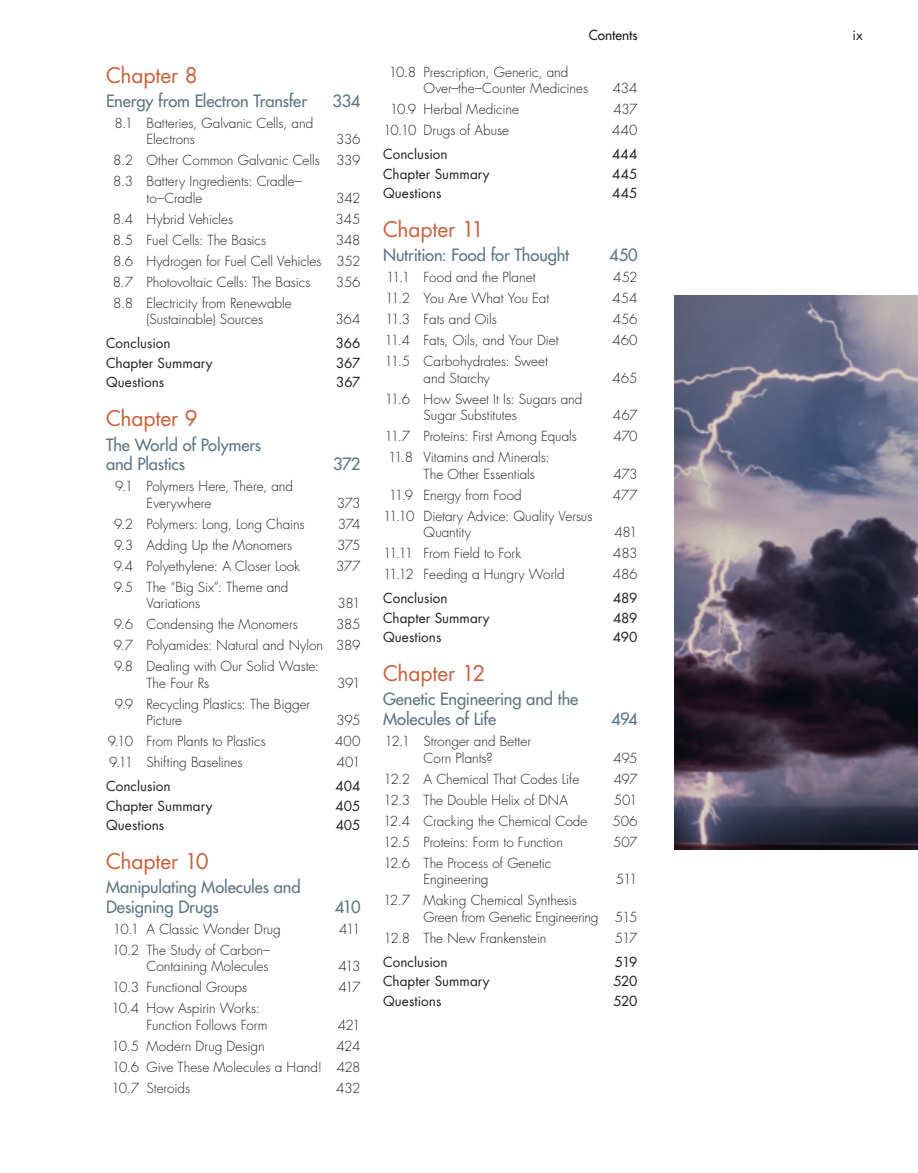
<style>
.page{position:relative;width:918px;height:1173px;background:#fff}
.page>*{position:absolute;margin:0;border:0;box-sizing:border-box;transform-origin:0 0}
.t1{font:21px "Futura Std";letter-spacing:-.01em;color:#cb5f3a}
.t2{font:500 16.5px/19.5px "Futura Std";letter-spacing:-.005em;color:#5d7682}
.t3{font:300 13.5px/16.5px "Futura Std";color:#231f20}
.t4{font:13.5px "Futura Std";color:#231f20}
.t5{font:500 13.5px "Futura Std";color:#231f20}
</style>
<div class="page">
<img style="left:674px;top:295px;width:243px;height:554px">
<h1 class="t1" style="left:106px;top:65px;width:93px">Chapter 8</h1>
<p class="t2" style="left:106px;top:92px;width:202px">Energy from Electron Transfer</p>
<p class="t2" style="left:332px;top:92px;width:29px">334</p>
<p class="t3" style="left:146px;top:115px;width:168px;text-indent:-32px">8.1 Batteries, Galvanic Cells, and<br>Electrons</p>
<p class="t3" style="left:113px;top:130px;width:249px;line-height:21px;text-align:justify;text-indent:223px">336<br>8.2 Other Common Galvanic Cells 339<br>8.3 Battery Ingredients: Cradle–</p>
<p class="t3" style="left:146px;top:190px;width:57px">to–Cradle</p>
<p class="t3" style="left:336px;top:190px;width:26px">342</p>
<p class="t3" style="left:113px;top:211px;width:122px">8.4 Hybrid Vehicles</p>
<p class="t3" style="left:335px;top:211px;width:26px">345</p>
<p class="t3" style="left:113px;top:232px;width:155px">8.5 Fuel Cells: The Basics</p>
<p class="t3" style="left:113px;top:230px;width:249px;line-height:21px;text-align:justify;text-indent:223px">348<br>8.6 Hydrogen for Fuel Cell Vehicles 352<br>8.7 Photovoltaic Cells: The Basics</p>
<p class="t3" style="left:336px;top:274px;width:26px">356</p>
<p class="t3" style="left:113px;top:295px;width:180px;text-align:center">8.8 Electricity from Renewable (Sustainable) Sources</p>
<p class="t3" style="left:335px;top:312px;width:26px">364</p>
<p class="t4" style="left:106px;top:337px;width:66px">Conclusion</p>
<p class="t4" style="left:335px;top:337px;width:26px">366</p>
<p class="t4" style="left:106px;top:356px;width:108px">Chapter Summary</p>
<p class="t4" style="left:336px;top:356px;width:26px">367</p>
<p class="t4" style="left:106px;top:376px;width:60px">Questions</p>
<p class="t4" style="left:336px;top:376px;width:26px">367</p>
<h1 class="t1" style="left:106px;top:409px;width:93px">Chapter 9</h1>
<p class="t2" style="left:106px;top:435px;width:157px">The World of Polymers and Plastics</p>
<p class="t2" style="left:333px;top:455px;width:29px">372</p>
<p class="t3" style="left:146px;top:478px;width:148px;text-indent:-31px">9.1 Polymers Here, There, and<br>Everywhere</p>
<p class="t3" style="left:336px;top:495px;width:25px">373</p>
<p class="t3" style="left:114px;top:516px;width:192px">9.2 Polymers: Long, Long Chains</p>
<p class="t3" style="left:338px;top:516px;width:24px">374</p>
<p class="t3" style="left:114px;top:537px;width:180px">9.3 Adding Up the Monomers</p>
<p class="t3" style="left:337px;top:537px;width:25px">375</p>
<p class="t3" style="left:114px;top:558px;width:188px">9.4 Polyethylene: A Closer Look</p>
<p class="t3" style="left:336px;top:558px;width:26px">377</p>
<p class="t3" style="left:146px;top:579px;width:143px;text-indent:-33px">9.5 The “Big Six”: Theme and<br>Variations</p>
<p class="t3" style="left:337px;top:595px;width:25px">381</p>
<p class="t3" style="left:114px;top:616px;width:185px">9.6 Condensing the Monomers</p>
<p class="t3" style="left:114px;top:614px;width:248px;line-height:21px;text-align:justify;text-indent:222px">385<br>9.7 Polyamides: Natural and Nylon 389<br>9.8 Dealing with Our Solid Waste:</p>
<p class="t3" style="left:146px;top:675px;width:64px">The Four Rs</p>
<p class="t3" style="left:337px;top:675px;width:25px">391</p>
<p class="t3" style="left:146px;top:696px;width:165px;text-indent:-32px">9.9 Recycling Plastics: The Bigger<br>Picture</p>
<p class="t3" style="left:336px;top:712px;width:26px">395</p>
<p class="t3" style="left:108px;top:733px;width:159px">9.10 From Plants to Plastics</p>
<p class="t3" style="left:335px;top:733px;width:27px">400</p>
<p class="t3" style="left:109px;top:754px;width:135px">9.11 Shifting Baselines</p>
<p class="t3" style="left:336px;top:754px;width:25px">401</p>
<p class="t4" style="left:106px;top:779px;width:66px">Conclusion</p>
<p class="t4" style="left:335px;top:779px;width:26px">404</p>
<p class="t4" style="left:106px;top:799px;width:108px">Chapter Summary</p>
<p class="t4" style="left:335px;top:799px;width:26px">405</p>
<p class="t4" style="left:106px;top:818px;width:60px">Questions</p>
<p class="t4" style="left:335px;top:818px;width:26px">405</p>
<h1 class="t1" style="left:106px;top:851px;width:104px">Chapter 10</h1>
<p class="t2" style="left:106px;top:878px;width:196px">Manipulating Molecules and<br>Designing Drugs</p>
<p class="t2" style="left:334px;top:897px;width:27px">410</p>
<p class="t3" style="left:113px;top:921px;width:169px">10.1 A Classic Wonder Drug</p>
<p class="t3" style="left:339px;top:921px;width:23px">411</p>
<p class="t3" style="left:112px;top:942px;width:159px;text-align:right">10.2 The Study of Carbon–<br>Containing Molecules</p>
<p class="t3" style="left:338px;top:958px;width:23px">413</p>
<p class="t3" style="left:112px;top:979px;width:137px">10.3 Functional Groups</p>
<p class="t3" style="left:338px;top:979px;width:24px">417</p>
<p class="t3" style="left:146px;top:1000px;width:122px;text-indent:-35px">10.4 How Aspirin Works:<br>Function Follows Form</p>
<p class="t3" style="left:337px;top:1017px;width:24px">421</p>
<p class="t3" style="left:111px;top:1038px;width:154px">10.5 Modern Drug Design</p>
<p class="t3" style="left:111px;top:1036px;width:250px;line-height:21px;text-align:justify;text-indent:225px">424<br>10.6 Give These Molecules a Hand! 428<br>10.7 Steroids</p>
<p class="t3" style="left:336px;top:1080px;width:26px">432</p>
<p class="t5" style="left:588px;top:29px;width:50px">Contents</p>
<p class="t4" style="left:852px;top:29px;width:12px">ix</p>
<p class="t3" style="left:423px;top:64px;width:166px;text-indent:-35px">10.8 Prescription, Generic, and<br>Over–the–Counter Medicines</p>
<p class="t3" style="left:612px;top:81px;width:26px">434</p>
<p class="t3" style="left:389px;top:102px;width:131px">10.9 Herbal Medicine</p>
<p class="t3" style="left:613px;top:102px;width:26px">437</p>
<p class="t3" style="left:383px;top:123px;width:127px">10.10 Drugs of Abuse</p>
<p class="t3" style="left:612px;top:123px;width:27px">440</p>
<p class="t4" style="left:383px;top:148px;width:66px">Conclusion</p>
<p class="t4" style="left:611px;top:148px;width:27px">444</p>
<p class="t4" style="left:383px;top:167px;width:108px">Chapter Summary</p>
<p class="t4" style="left:611px;top:167px;width:27px">445</p>
<p class="t4" style="left:383px;top:187px;width:60px">Questions</p>
<p class="t4" style="left:611px;top:187px;width:27px">445</p>
<h1 class="t1" style="left:383px;top:219px;width:102px">Chapter 11</h1>
<p class="t2" style="left:383px;top:246px;width:187px">Nutrition: Food for Thought</p>
<p class="t2" style="left:609px;top:246px;width:30px">450</p>
<p class="t3" style="left:386px;top:270px;width:151px">11.1 Food and the Planet</p>
<p class="t3" style="left:613px;top:270px;width:26px">452</p>
<p class="t3" style="left:385px;top:291px;width:165px">11.2 You Are What You Eat</p>
<p class="t3" style="left:612px;top:291px;width:26px">454</p>
<p class="t3" style="left:385px;top:312px;width:113px">11.3 Fats and Oils</p>
<p class="t3" style="left:612px;top:312px;width:26px">456</p>
<p class="t3" style="left:384px;top:333px;width:175px">11.4 Fats, Oils, and Your Diet</p>
<p class="t3" style="left:612px;top:333px;width:27px">460</p>
<p class="t3" style="left:423px;top:354px;width:126px;text-indent:-39px">11.5 Carbohydrates: Sweet and Starchy</p>
<p class="t3" style="left:612px;top:370px;width:27px">465</p>
<p class="t3" style="left:423px;top:391px;width:160px;text-indent:-39px">11.6 How Sweet It Is: Sugars and<br>Sugar Substitutes</p>
<p class="t3" style="left:612px;top:408px;width:26px">467</p>
<p class="t3" style="left:384px;top:429px;width:194px">11.7 Proteins: First Among Equals</p>
<p class="t3" style="left:613px;top:429px;width:26px">470</p>
<p class="t3" style="left:423px;top:450px;width:127px;text-indent:-36px">11.8 Vitamins and Minerals:<br>The Other Essentials</p>
<p class="t3" style="left:613px;top:466px;width:26px">473</p>
<p class="t3" style="left:388px;top:487px;width:134px">11.9 Energy from Food</p>
<p class="t3" style="left:612px;top:487px;width:26px">477</p>
<p class="t3" style="left:423px;top:508px;width:170px;text-indent:-40px">11.10 Dietary Advice: Quality Versus<br>Quantity</p>
<p class="t3" style="left:614px;top:525px;width:25px">481</p>
<p class="t3" style="left:383px;top:546px;width:139px">11.11 From Field to Fork</p>
<p class="t3" style="left:613px;top:546px;width:26px">483</p>
<p class="t3" style="left:383px;top:567px;width:183px">11.12 Feeding a Hungry World</p>
<p class="t3" style="left:612px;top:567px;width:26px">486</p>
<p class="t4" style="left:383px;top:592px;width:66px">Conclusion</p>
<p class="t4" style="left:612px;top:592px;width:26px">489</p>
<p class="t4" style="left:383px;top:611px;width:108px">Chapter Summary</p>
<p class="t4" style="left:612px;top:611px;width:26px">489</p>
<p class="t4" style="left:383px;top:631px;width:60px">Questions</p>
<p class="t4" style="left:612px;top:631px;width:26px">490</p>
<h1 class="t1" style="left:383px;top:663px;width:104px">Chapter 12</h1>
<p class="t2" style="left:383px;top:690px;width:197px">Genetic Engineering and the<br>Molecules of Life</p>
<p class="t2" style="left:611px;top:710px;width:28px">494</p>
<p class="t3" style="left:384px;top:733px;width:148px;text-align:center">12.1 Stronger and Better<br>Corn Plants?</p>
<p class="t3" style="left:613px;top:750px;width:25px">495</p>
<p class="t3" style="left:383px;top:771px;width:197px">12.2 A Chemical That Codes Life</p>
<p class="t3" style="left:613px;top:771px;width:25px">497</p>
<p class="t3" style="left:383px;top:792px;width:186px">12.3 The Double Helix of DNA</p>
<p class="t3" style="left:613px;top:792px;width:25px">501</p>
<p class="t3" style="left:383px;top:813px;width:206px">12.4 Cracking the Chemical Code</p>
<p class="t3" style="left:612px;top:813px;width:26px">506</p>
<p class="t3" style="left:383px;top:834px;width:181px">12.5 Proteins: Form to Function</p>
<p class="t3" style="left:613px;top:834px;width:26px">507</p>
<p class="t3" style="left:423px;top:855px;width:129px;text-indent:-40px">12.6 The Process of Genetic<br>Engineering</p>
<p class="t3" style="left:615px;top:871px;width:23px">511</p>
<p class="t3" style="left:423px;top:892px;width:215px;text-indent:-40px">12.7 Making Chemical Synthesis<br>Green from Genetic Engineering 515</p>
<p class="t3" style="left:383px;top:930px;width:164px">12.8 The New Frankenstein</p>
<p class="t3" style="left:614px;top:930px;width:24px">517</p>
<p class="t4" style="left:383px;top:955px;width:66px">Conclusion</p>
<p class="t4" style="left:614px;top:955px;width:24px">519</p>
<p class="t4" style="left:383px;top:974px;width:108px">Chapter Summary</p>
<p class="t4" style="left:613px;top:974px;width:26px">520</p>
<p class="t4" style="left:383px;top:994px;width:60px">Questions</p>
<p class="t4" style="left:613px;top:994px;width:26px">520</p>
</div>
